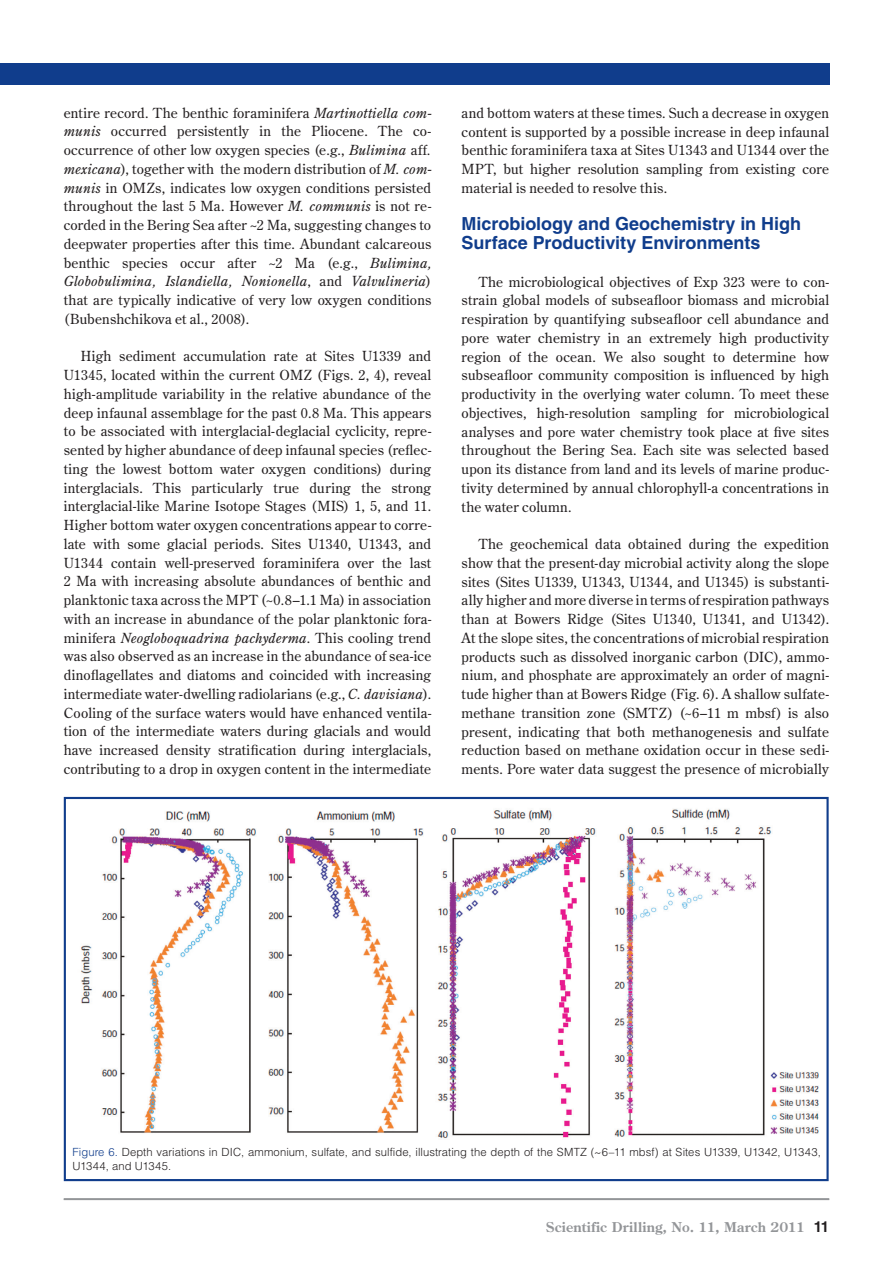
<style>
.page{position:relative;width:893px;height:1263px;background:#fff}
.page>*{position:absolute;margin:0;border:0;box-sizing:border-box;transform-origin:0 0}
.t1{font:700 18px/18.8px "Helvetica LT Std";letter-spacing:-.005em;color:#103d8c}
.t2{font:13.8px/18.8px "Century Old Style Std";letter-spacing:.01em;color:#231f20;text-align:justify}
.t3{font:700 13.5px "Century Old Style Std";letter-spacing:.02em;color:#939598}
.t4{font:300 11.25px/13.5px "Helvetica LT Std";letter-spacing:.005em;color:#231f20}
.s1{font-style:italic}
.s2{color:#103d8c}
.s3{font-family:"Helvetica LT Std";font-size:15px;color:#231f20}
</style>
<div class="page">
<hr style="left:64px;top:1198px;width:765px;height:2px;background:#939598">
<div style="left:0;top:64px;width:829px;height:21px;background:#103d8c"></div>
<div style="left:64px;top:797px;width:765px;height:384px;border:2px solid #103d8c"></div>
<img style="left:80px;top:809px;width:739px;height:329px">
<p class="t2" style="left:64px;top:103px;width:369px">entire record. The benthic foraminifera <span class="s1">Martinottiella com&shy;munis</span> occurred persistently in the Pliocene. The co&shy;occurrence of other low oxygen species (e.g., <span class="s1">Bulimina</span> aff<span class="s1">. mexicana</span>), together with the modern distribution of <span class="s1">M. com&shy;munis</span> in OMZs, indicates low oxygen conditions persisted throughout the last 5 Ma. However <span class="s1">M. communis</span> is not re&shy;corded in the Bering Sea after ~2 Ma, suggesting changes to deepwater properties after this time. Abundant calcareous benthic species occur after ~2 Ma (e.g., <span class="s1">Bulimina, Globobulimina, Islandiella, Nonionella</span>, and <span class="s1">Valvulineria</span>) that are typically indicative of very low oxygen conditions (Bubenshchikova et al., 2008).</p>
<p class="t2" style="left:64px;top:347px;width:369px;text-indent:17px">High sediment accumulation rate at Sites U1339 and U1345, located within the current OMZ (Figs. 2, 4), reveal high-amplitude variability in the relative abundance of the deep infaunal assemblage for the past 0.8 Ma. This appears to be associated with interglacial-deglacial cyclicity, repre&shy;sented by higher abundance of deep infaunal species (reflec&shy;ting the lowest bottom water oxygen conditions) during interglacials. This particularly true during the strong interglacial-like Marine Isotope Stages (MIS) 1, 5, and 11.<br>Higher bottom water oxygen concentrations appear to corre&shy;late with some glacial periods. Sites U1340, U1343, and U1344 contain well-preserved foraminifera over the last 2 Ma with increasing absolute abundances of benthic and planktonic taxa across the MPT (~0.8–1.1 Ma) in association with an increase in abundance of the polar planktonic fora&shy;minifera <span class="s1">Neogloboquadrina pachyderma</span>. This cooling trend was also observed as an increase in the abundance of sea-ice dinoflagellates and diatoms and coincided with increasing intermediate water-dwelling radiolarians (e.g., <span class="s1">C. davisiana</span>).<br>Cooling of the surface waters would have enhanced ventila&shy;tion of the intermediate waters during glacials and would have increased density stratification during interglacials, contributing to a drop in oxygen content in the intermediate</p>
<p class="t2" style="left:462px;top:103px;width:369px">and bottom waters at these times. Such a decrease in oxygen content is supported by a possible increase in deep infaunal benthic foraminifera taxa at Sites U1343 and U1344 over the MPT, but higher resolution sampling from existing core material is needed to resolve this.</p>
<h1 class="t1" style="left:462px;top:214px;width:341px">Microbiology and Geochemistry in High<br>Surface Productivity Environments</h1>
<p class="t2" style="left:462px;top:272px;width:369px;text-indent:17px">The microbiological objectives of Exp 323 were to con&shy;strain global models of subseafloor biomass and microbial respiration by quantifying subseafloor cell abundance and pore water chemistry in an extremely high productivity region of the ocean. We also sought to determine how subseafloor community composition is influenced by high productivity in the overlying water column. To meet these objectives, high-resolution sampling for microbiological analyses and pore water chemistry took place at five sites throughout the Bering Sea. Each site was selected based upon its distance from land and its levels of marine produc&shy;tivity determined by annual chlorophyll-a concentrations in the water column.</p>
<p class="t2" style="left:462px;top:534px;width:369px;text-indent:17px">The geochemical data obtained during the expedition show that the present-day microbial activity along the slope sites (Sites U1339, U1343, U1344, and U1345) is substanti&shy;ally higher and more diverse in terms of respiration pathways than at Bowers Ridge (Sites U1340, U1341, and U1342).<br>At the slope sites, the concentrations of microbial respiration products such as dissolved inorganic carbon (DIC), ammo&shy;nium, and phosphate are approximately an order of magni&shy;tude higher than at Bowers Ridge (Fig. 6). A shallow sulfate&shy;methane transition zone (SMTZ) (~6–11 m mbsf) is also present, indicating that both methanogenesis and sulfate reduction based on methane oxidation occur in these sedi&shy;ments. Pore water data suggest the presence of microbially</p>
<p class="t4" style="left:72px;top:1145px;width:750px"><span class="s2">Figure 6.</span> Depth variations in DIC, ammonium, sulfate, and sulfide, illustrating the depth of the SMTZ (~6–11 mbsf) at Sites U1339, U1342, U1343,<br>U1344, and U1345.</p>
<p class="t3" style="left:546px;top:1218px;width:284px">Scientific Drilling, No. 11, March 2011 <span class="s3">11</span></p>
</div>
